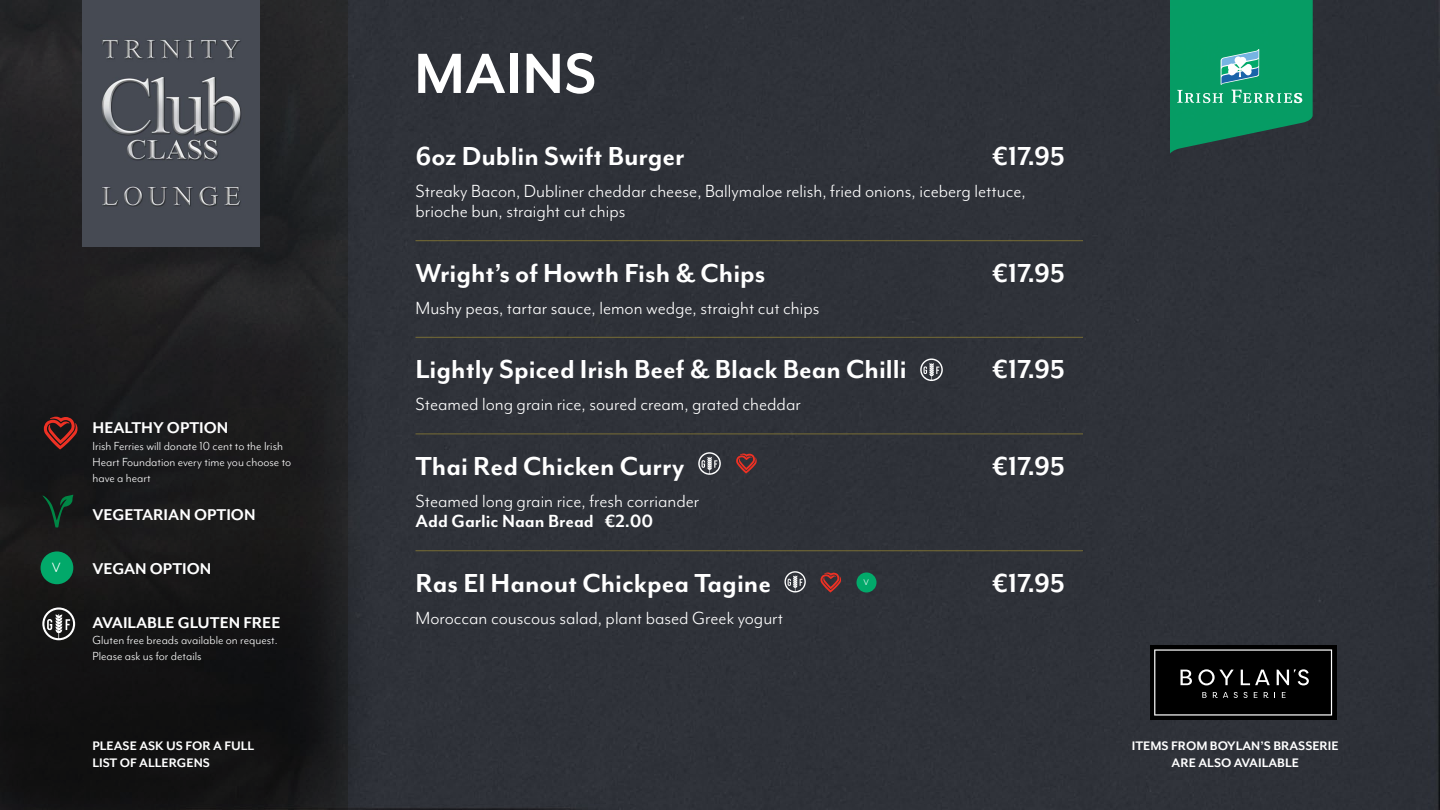
<style>
.page{position:relative;width:1440px;height:810px;background:#fff}
.page>*{position:absolute;margin:0;border:0;box-sizing:border-box;transform-origin:0 0}
.t1{font:700 65.25px "Mr Eaves Mod OT";color:#fff}
.t2{font:700 30px "Mr Eaves Mod OT";color:#fff}
.t3{font:20.25px/20.2px "Mr Eaves Mod OT";color:#fff}
.t4{font:700 20.25px "Mr Eaves Mod OT";color:#fff}
.t5{font:700 18px "Mr Eaves Mod OT";color:#fff}
.t6{font:15.45px "Mr Eaves Mod OT";color:#fff}
.t7{font:700 14.25px/17.1px "Mr Eaves Mod OT";color:#fff}
.t8{font:13.5px/16.2px "Mr Eaves Mod OT";color:#fff}
.t9{font:9.45px "Mr Eaves Mod OT";color:#fff}
</style>
<div class="page">
<div style="left:348px;top:0;width:1092px;height:810px;background:#2f3238"></div>
<div style="left:0;top:0;width:348px;height:810px;background:linear-gradient(to bottom,#28282a,#111)"></div>
<svg style="left:1170px;top:0;width:143px;height:154px;background:#159266"></svg>
<img style="left:82px;top:0;width:178px;height:247px">
<div style="left:1150px;top:645px;width:186px;height:75px;background:#000"></div>
<svg style="left:1154px;top:649px;width:178px;height:67px"></svg>
<hr style="left:416px;top:240px;width:667px;height:1px;background:#786d35">
<hr style="left:416px;top:337px;width:667px;height:1px;background:#786d35">
<hr style="left:416px;top:434px;width:667px;height:1px;background:#786d35">
<hr style="left:416px;top:550px;width:667px;height:1px;background:#786d35">
<div style="left:41px;top:551px;width:32px;height:33px;background:#02a96a;border-radius:50%"></div>
<svg style="left:42px;top:607px;width:33px;height:33px"></svg>
<svg style="left:44px;top:417px;width:34px;height:32px"></svg>
<svg style="left:42px;top:495px;width:31px;height:33px"></svg>
<svg style="left:920px;top:358px;width:23px;height:23px"></svg>
<svg style="left:698px;top:452px;width:23px;height:23px"></svg>
<svg style="left:736px;top:454px;width:21px;height:20px"></svg>
<svg style="left:784px;top:571px;width:22px;height:22px"></svg>
<svg style="left:821px;top:572px;width:20px;height:20px"></svg>
<div style="left:857px;top:572px;width:20px;height:20px;background:#02a96a;border-radius:50%"></div>
<p class="t6" style="left:52px;top:558px;width:10px">V</p>
<p class="t5" style="left:93px;top:418px;width:137px">HEALTHY OPTION</p>
<p class="t8" style="left:93px;top:437px;width:200px">Irish Ferries will donate 10 cent to the Irish<br>Heart Foundation every time you choose to have a heart</p>
<p class="t5" style="left:93px;top:504px;width:165px">VEGETARIAN OPTION</p>
<p class="t5" style="left:93px;top:558px;width:120px">VEGAN OPTION</p>
<p class="t5" style="left:93px;top:612px;width:189px">AVAILABLE GLUTEN FREE</p>
<p class="t8" style="left:93px;top:632px;width:187px">Gluten free breads available on request.<br>Please ask us for details</p>
<p class="t7" style="left:93px;top:737px;width:163px">PLEASE ASK US FOR A FULL<br>LIST OF ALLERGENS</p>
<h1 class="t1" style="left:414px;top:37px;width:184px">MAINS</h1>
<h2 class="t2" style="left:416px;top:139px;width:271px">6oz Dublin Swift Burger</h2>
<h2 class="t2" style="left:992px;top:139px;width:75px">€17.95</h2>
<p class="t3" style="left:416px;top:181px;width:612px">Streaky Bacon, Dubliner cheddar cheese, Ballymaloe relish, fried onions, iceberg lettuce, brioche bun, straight cut chips</p>
<h2 class="t2" style="left:416px;top:256px;width:352px">Wright’s of Howth Fish &amp; Chips</h2>
<h2 class="t2" style="left:992px;top:256px;width:75px">€17.95</h2>
<p class="t3" style="left:416px;top:297px;width:406px">Mushy peas, tartar sauce, lemon wedge, straight cut chips</p>
<h2 class="t2" style="left:416px;top:352px;width:493px">Lightly Spiced Irish Beef &amp; Black Bean Chilli</h2>
<h2 class="t2" style="left:992px;top:352px;width:75px">€17.95</h2>
<p class="t3" style="left:416px;top:394px;width:387px">Steamed long grain rice, soured cream, grated cheddar</p>
<h2 class="t2" style="left:416px;top:449px;width:270px">Thai Red Chicken Curry</h2>
<h2 class="t2" style="left:992px;top:449px;width:75px">€17.95</h2>
<p class="t3" style="left:416px;top:491px;width:285px">Steamed long grain rice, fresh corriander</p>
<p class="t4" style="left:416px;top:510px;width:239px">Add Garlic Naan Bread €2.00</p>
<h2 class="t2" style="left:416px;top:566px;width:357px">Ras El Hanout Chickpea Tagine</h2>
<h2 class="t2" style="left:992px;top:566px;width:75px">€17.95</h2>
<p class="t3" style="left:416px;top:607px;width:369px">Moroccan couscous salad, plant based Greek yogurt</p>
<p class="t9" style="left:864px;top:577px;width:7px">V</p>
<p class="t7" style="left:1132px;top:737px;width:208px;text-align:center">ITEMS FROM BOYLAN’S BRASSERIE<br>ARE ALSO AVAILABLE</p>
</div>
